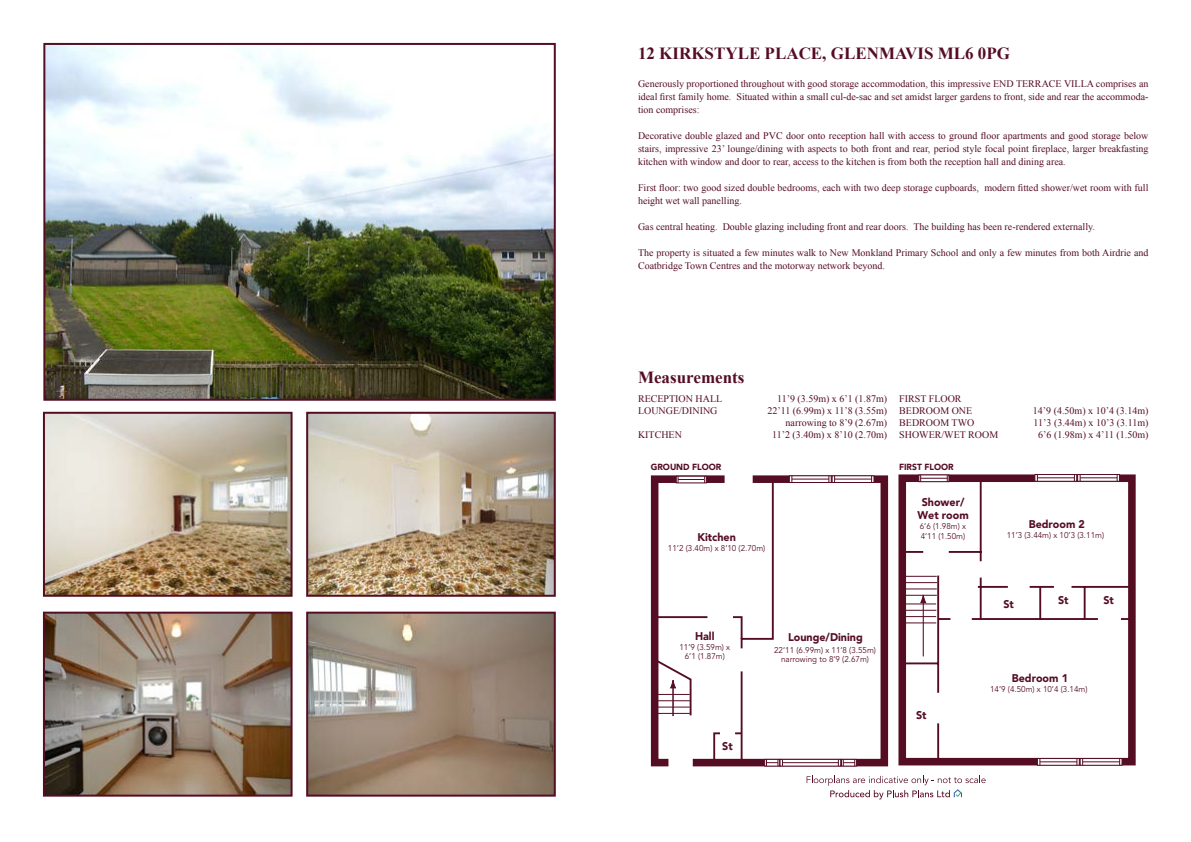
<style>
.page{position:relative;width:1191px;height:842px;background:#fff}
.page>*{position:absolute;margin:0;border:0;box-sizing:border-box;transform-origin:0 0}
.t1{font:700 17px "Times New Roman";color:#550d24}
.t2{font:900 11.1px/12.9px "Avenir";color:#550d24;text-align:center}
.t3{font:10px/13px "Times New Roman";color:#550d24}
.t4{font:900 8.8px "Avenir";color:#550d24}
.t5{font:8.3px/9.7px "Avenir";color:#550d24;text-align:center}
</style>
<div class="page">
<svg style="left:806px;top:776px;width:179px;height:23px"></svg>
<svg style="left:652px;top:474px;width:482px;height:293px"></svg>
<svg style="left:783px;top:759px;width:55px;height:7px"></svg>
<svg style="left:838px;top:759px;width:17px;height:7px"></svg>
<hr style="left:782px;top:762px;width:56px;height:1px;background:#550d24">
<svg style="left:764px;top:759px;width:2px;height:7px"></svg>
<svg style="left:766px;top:759px;width:17px;height:7px"></svg>
<svg style="left:1083px;top:758px;width:39px;height:7px"></svg>
<hr style="left:1082px;top:762px;width:37px;height:1px;background:#550d24">
<svg style="left:1037px;top:758px;width:39px;height:7px"></svg>
<svg style="left:1076px;top:758px;width:7px;height:7px"></svg>
<hr style="left:1040px;top:762px;width:37px;height:1px;background:#550d24">
<svg style="left:1081px;top:474px;width:38px;height:7px"></svg>
<hr style="left:1080px;top:478px;width:37px;height:1px;background:#550d24">
<svg style="left:1034px;top:474px;width:40px;height:7px"></svg>
<svg style="left:1074px;top:474px;width:7px;height:7px"></svg>
<hr style="left:1037px;top:478px;width:37px;height:1px;background:#550d24">
<svg style="left:832px;top:475px;width:42px;height:8px"></svg>
<hr style="left:834px;top:479px;width:37px;height:1px;background:#550d24">
<svg style="left:789px;top:475px;width:42px;height:8px"></svg>
<svg style="left:828px;top:476px;width:7px;height:6px"></svg>
<hr style="left:792px;top:479px;width:37px;height:1px;background:#550d24">
<svg style="left:918px;top:475px;width:31px;height:7px"></svg>
<svg style="left:920px;top:475px;width:28px;height:7px"></svg>
<svg style="left:676px;top:476px;width:30px;height:7px"></svg>
<svg style="left:678px;top:476px;width:27px;height:7px"></svg>
<hr style="left:657px;top:694px;width:32px;height:1px;background:#550d24">
<hr style="left:657px;top:700px;width:33px;height:1px;background:#550d24">
<hr style="left:657px;top:707px;width:33px;height:1px;background:#550d24">
<hr style="left:657px;top:713px;width:33px;height:1px;background:#550d24">
<hr style="left:904px;top:576px;width:32px;height:1px;background:#550d24">
<hr style="left:904px;top:582px;width:33px;height:1px;background:#550d24">
<hr style="left:904px;top:589px;width:32px;height:1px;background:#550d24">
<hr style="left:904px;top:595px;width:33px;height:1px;background:#550d24">
<hr style="left:904px;top:604px;width:32px;height:1px;background:#550d24">
<hr style="left:904px;top:610px;width:32px;height:1px;background:#550d24">
<hr style="left:903px;top:616px;width:33px;height:1px;background:#550d24">
<hr style="left:904px;top:623px;width:32px;height:1px;background:#550d24">
<img style="left:46px;top:46px;width:507px;height:352px">
<div style="left:43px;top:43px;width:513px;height:358px;border:2px solid #550d24"></div>
<img style="left:46px;top:415px;width:243px;height:179px">
<div style="left:43px;top:412px;width:249px;height:185px;border:2px solid #550d24"></div>
<img style="left:309px;top:415px;width:244px;height:179px">
<div style="left:306px;top:412px;width:250px;height:185px;border:2px solid #550d24"></div>
<img style="left:46px;top:615px;width:243px;height:179px">
<div style="left:43px;top:612px;width:249px;height:185px;border:2px solid #550d24"></div>
<img style="left:309px;top:615px;width:244px;height:179px">
<div style="left:306px;top:612px;width:250px;height:185px;border:2px solid #550d24"></div>
<h1 class="t1" style="left:638px;top:41px;width:373px">12 KIRKSTYLE PLACE, GLENMAVIS ML6 0PG</h1>
<p class="t3" style="left:638px;top:77px;width:512px;text-align:justify">Generously proportioned throughout with good storage accommodation, this impressive END TERRACE VILLA comprises an ideal first family home. Situated within a small cul-de-sac and set amidst larger gardens to front, side and rear the accommoda&shy;tion comprises:</p>
<p class="t3" style="left:638px;top:129px;width:512px;text-align:justify">Decorative double glazed and PVC door onto reception hall with access to ground floor apartments and good storage below stairs, impressive 23’ lounge/dining with aspects to both front and rear, period style focal point fireplace, larger breakfasting kitchen with window and door to rear, access to the kitchen is from both the reception hall and dining area.</p>
<p class="t3" style="left:638px;top:181px;width:512px">First floor: two good sized double bedrooms, each with two deep storage cupboards, modern fitted shower/wet room with full height wet wall panelling.</p>
<p class="t3" style="left:638px;top:220px;width:458px">Gas central heating. Double glazing including front and rear doors. The building has been re-rendered externally.</p>
<p class="t3" style="left:638px;top:246px;width:512px">The property is situated a few minutes walk to New Monkland Primary School and only a few minutes from both Airdrie and<br>Coatbridge Town Centres and the motorway network beyond.</p>
<h1 class="t1" style="left:638px;top:365px;width:108px">Measurements</h1>
<p class="t3" style="left:638px;top:392px;width:86px">RECEPTION HALL</p>
<p class="t3" style="left:777px;top:392px;width:112px">11’9 (3.59m) x 6’1 (1.87m)</p>
<p class="t3" style="left:638px;top:404px;width:81px">LOUNGE/DINING</p>
<p class="t3" style="left:767px;top:405px;width:121px;line-height:12px;text-align:right">22’11 (6.99m) x 11’8 (3.55m) narrowing to 8’9 (2.67m)</p>
<p class="t3" style="left:638px;top:428px;width:45px">KITCHEN</p>
<p class="t3" style="left:772px;top:428px;width:117px">11’2 (3.40m) x 8’10 (2.70m)</p>
<p class="t3" style="left:899px;top:393px;width:75px;line-height:12px">FIRST FLOOR<br>BEDROOM ONE</p>
<p class="t3" style="left:1032px;top:404px;width:117px">14’9 (4.50m) x 10’4 (3.14m)</p>
<p class="t3" style="left:899px;top:416px;width:77px">BEDROOM TWO</p>
<p class="t3" style="left:1033px;top:416px;width:116px">11’3 (3.44m) x 10’3 (3.11m)</p>
<p class="t3" style="left:899px;top:428px;width:100px">SHOWER/WET ROOM</p>
<p class="t3" style="left:1038px;top:428px;width:112px">6’6 (1.98m) x 4’11 (1.50m)</p>
<p class="t4" style="left:651px;top:459px;width:72px">GROUND FLOOR</p>
<p class="t4" style="left:899px;top:459px;width:56px">FIRST FLOOR</p>
<p class="t2" style="left:917px;top:495px;width:53px">Shower/<br>Wet room</p>
<p class="t5" style="left:920px;top:522px;width:48px;text-align:left">6’6 (1.98m) x<br>4’11 (1.50m)</p>
<p class="t2" style="left:1028px;top:518px;width:58px">Bedroom 2</p>
<p class="t2" style="left:697px;top:530px;width:40px">Kitchen</p>
<p class="t5" style="left:1006px;top:531px;width:99px">11’3 (3.44m) x 10’3 (3.11m)</p>
<p class="t5" style="left:668px;top:543px;width:99px">11’2 (3.40m) x 8’10 (2.70m)</p>
<p class="t2" style="left:695px;top:629px;width:21px">Hall</p>
<p class="t5" style="left:679px;top:642px;width:52px">11’9 (3.59m) x<br>6’1 (1.87m)</p>
<p class="t2" style="left:722px;top:740px;width:12px">St</p>
<p class="t2" style="left:788px;top:631px;width:76px">Lounge/Dining</p>
<p class="t5" style="left:774px;top:645px;width:103px">22’11 (6.99m) x 11’8 (3.55m) narrowing to 8’9 (2.67m)</p>
<p class="t2" style="left:916px;top:708px;width:12px">St</p>
<p class="t2" style="left:1003px;top:597px;width:12px">St</p>
<p class="t2" style="left:1058px;top:594px;width:12px">St</p>
<p class="t2" style="left:1103px;top:594px;width:12px">St</p>
<p class="t2" style="left:1011px;top:672px;width:58px">Bedroom 1</p>
<p class="t5" style="left:990px;top:685px;width:99px">14’9 (4.50m) x 10’4 (3.14m)</p>
</div>
